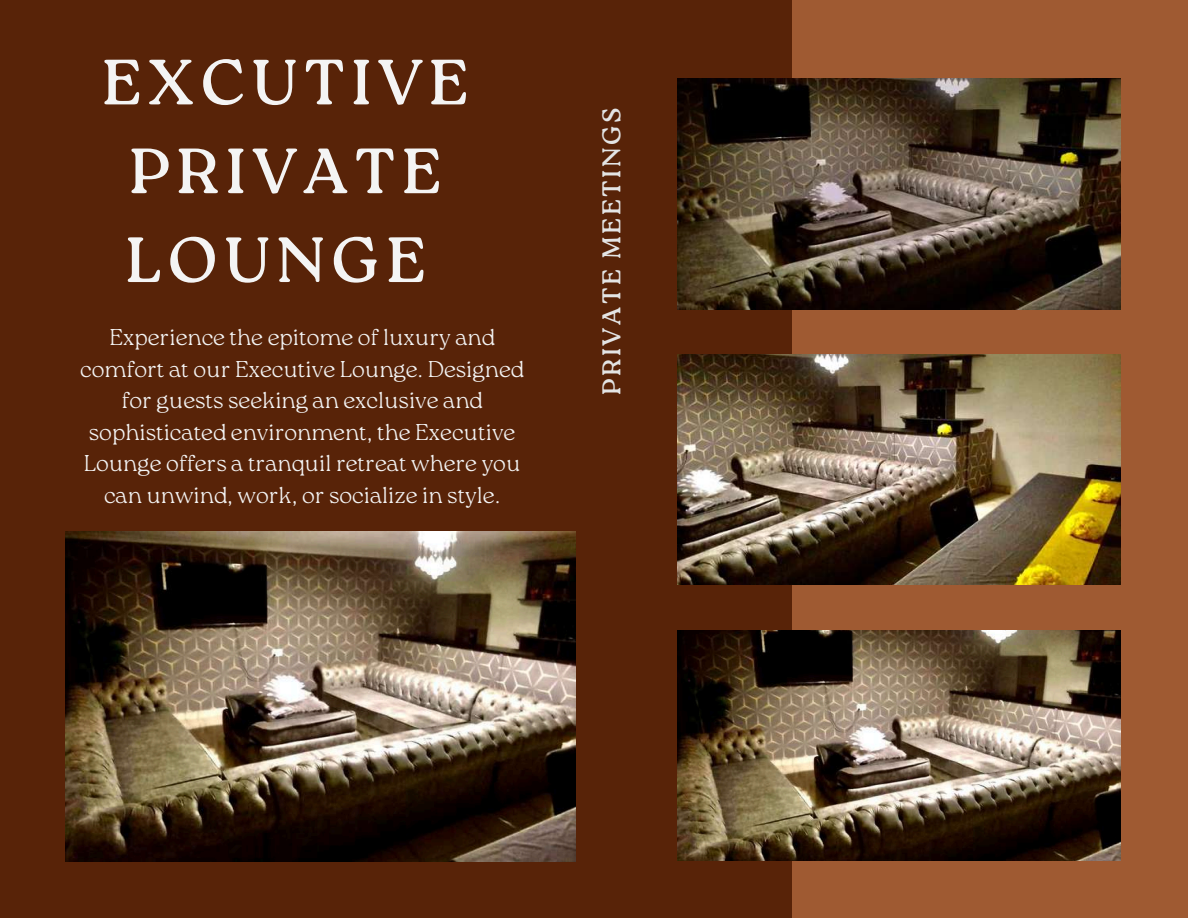
<style>
.page{position:relative;width:1188px;height:918px;background:#582308}
.page>*{position:absolute;margin:0;border:0;box-sizing:border-box;transform-origin:0 0}
.t1{font:63.9px/88.8px "Roca One";letter-spacing:.1em;color:#f4f4f4;text-align:center}
.t2{font:25.65px "Roca One";letter-spacing:.1em;color:#e3e4e4}
.t3{font:100 22.8px/31.5px "Roca One";color:#f4f4f4;text-align:center}
</style>
<div class="page">
<div style="left:792px;top:0;width:396px;height:918px;background:#9f5a32"></div>
<img style="left:677px;top:79px;width:443px;height:230px">
<img style="left:66px;top:532px;width:509px;height:329px">
<img style="left:677px;top:630px;width:443px;height:231px">
<img style="left:677px;top:354px;width:443px;height:231px">
<h1 class="t1" style="left:102px;top:38px;width:368px">EXCUTIVE<br>PRIVATE<br>LOUNGE</h1>
<p class="t3" style="left:80px;top:322px;width:445px">Experience the epitome of luxury and comfort at our Executive Lounge. Designed for guests seeking an exclusive and sophisticated environment, the Executive Lounge offers a tranquil retreat where you can unwind, work, or socialize in style.</p>
<p class="t2" style="left:597px;top:395px;width:289px;rotate:-90deg">PRIVATE MEETINGS</p>
</div>
